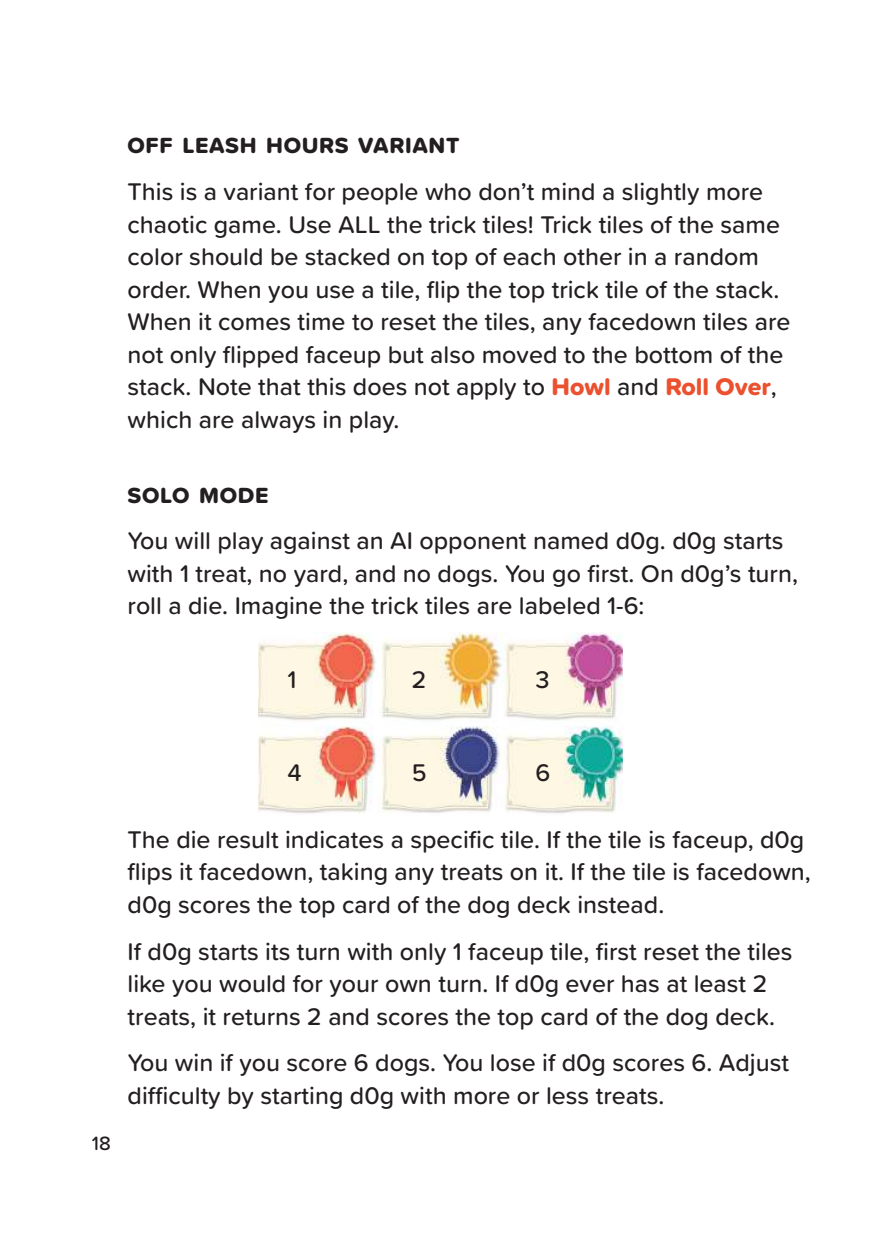
<style>
.page{position:relative;width:893px;height:1248px;background:#fff}
.page>*{position:absolute;margin:0;border:0;box-sizing:border-box;transform-origin:0 0}
.t1{font:500 25px/32.5px "Proxima Soft";color:#231f20}
.t2{font:22.75px "Proxima Soft Extrabld";letter-spacing:.03em;color:#231f20}
.t3{font:500 20px "Proxima Soft";color:#231f20}
.s1{font-family:"Proxima Soft Extrabld";font-weight:400;color:#eb512f}
</style>
<div class="page">
<img style="left:259px;top:632px;width:363px;height:182px">
<p class="t2" style="left:128px;top:136px;width:333px">OFF LEASH HOURS VARIANT</p>
<p class="t1" style="left:128px;top:177px;width:664px">This is a variant for people who don’t mind a slightly more chaotic game. Use ALL the trick tiles! Trick tiles of the same color should be stacked on top of each other in a random order. When you use a tile, flip the top trick tile of the stack.<br>When it comes time to reset the tiles, any facedown tiles are not only flipped faceup but also moved to the bottom of the stack. Note that this does not apply to <span class="s1">Howl</span> and <span class="s1">Roll Over</span>, which are always in play.</p>
<p class="t2" style="left:128px;top:485px;width:142px">SOLO MODE</p>
<p class="t1" style="left:128px;top:526px;width:672px">You will play against an AI opponent named d0g. d0g starts with 1 treat, no yard, and no dogs. You go first. On d0g’s turn, roll a die. Imagine the trick tiles are labeled 1-6:</p>
<p class="t1" style="left:287px;top:664px;width:10px">1</p>
<p class="t1" style="left:412px;top:664px;width:16px">2</p>
<p class="t1" style="left:535px;top:664px;width:16px">3</p>
<p class="t1" style="left:287px;top:758px;width:16px">4</p>
<p class="t1" style="left:412px;top:758px;width:16px">5</p>
<p class="t1" style="left:535px;top:758px;width:16px">6</p>
<p class="t3" style="left:92px;top:1135px;width:20px">18</p>
<p class="t1" style="left:128px;top:824px;width:685px">The die result indicates a specific tile. If the tile is faceup, d0g flips it facedown, taking any treats on it. If the tile is facedown, d0g scores the top card of the dog deck instead.</p>
<p class="t1" style="left:128px;top:936px;width:667px">If d0g starts its turn with only 1 faceup tile, first reset the tiles like you would for your own turn. If d0g ever has at least 2 treats, it returns 2 and scores the top card of the dog deck.</p>
<p class="t1" style="left:128px;top:1048px;width:663px">You win if you score 6 dogs. You lose if d0g scores 6. Adjust difficulty by starting d0g with more or less treats.</p>
</div>
